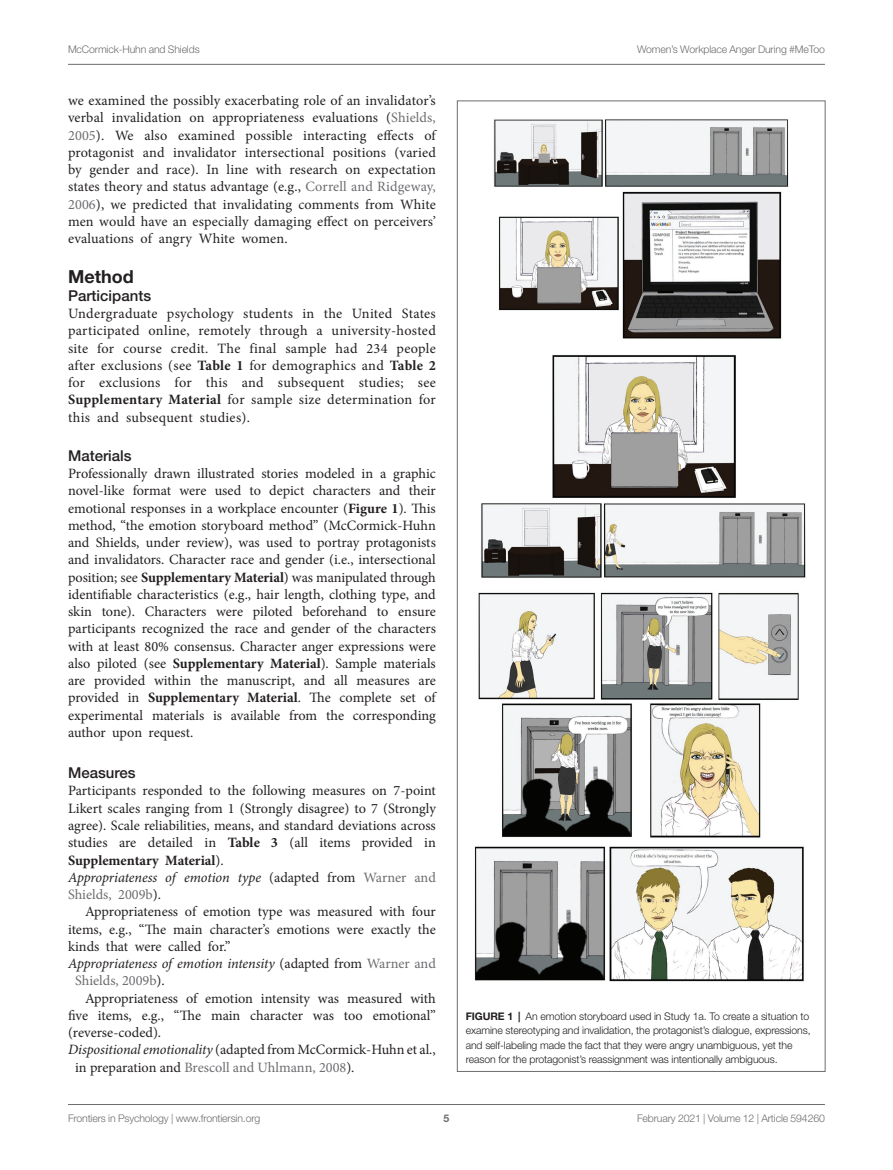
<style>
.page{position:relative;width:893px;height:1170px;background:#fff}
.page>*{position:absolute;margin:0;border:0;box-sizing:border-box;transform-origin:0 0}
.HEAD_2{font:700 18px "Helvetica Neue LT Std";color:#231f20}
.HEAD_3{font:500 15px "Helvetica Neue LT Std";color:#231f20}
.HEAD_3_after_HEAD_2{font:500 15px "Helvetica Neue LT Std";color:#231f20}
.TEXT_FLUSH{font:14.25px/17.2px "Minion Pro";color:#231f20;text-align:justify}
.TEXT{font:14.25px/17.2px "Minion Pro";color:#231f20;text-align:justify}
.UL_MID{font:14.25px/17.2px "Minion Pro";color:#231f20}
.UL_MID-2{font:italic 14.25px/17.2px "Minion Pro";letter-spacing:-.01em;color:#231f20}
.TEXT_FLUSH-2{font:italic 14.25px/17.2px "Minion Pro";letter-spacing:-.01em;color:#231f20}
.FIG_LEG{font:300 10.5px/14.2px "Helvetica Neue LT Std";letter-spacing:-.01em;color:#231f20}
.t1{font:300 10.5px "Helvetica Neue LT Std";letter-spacing:-.015em;color:#6c6d70}
.t2{font:700 10.5px "Helvetica Neue LT Std";color:#6c6d70}
.s1{color:#6c6d70}
.s2{font-weight:700}
.s3{font-style:normal}
.s4{font-style:normal;color:#6c6d70}
.s5{font-style:italic}
</style>
<div class="page">
<hr style="left:68px;top:64px;width:757px;height:1px;background:#6c6d70">
<hr style="left:68px;top:1104px;width:757px;height:1px;background:#6c6d70">
<img style="left:474px;top:119px;width:332px;height:863px">
<p class="t1" style="left:68px;top:42px;width:133px">McCormick-Huhn and Shields</p>
<p class="t1" style="left:637px;top:42px;width:189px">Women’s Workplace Anger During #MeToo</p>
<p class="TEXT_FLUSH" style="left:68px;top:92px;width:369px">we examined the possibly exacerbating role of an invalidator’s verbal invalidation on appropriateness evaluations (<span class="s1">Shields, 2005</span>). We also examined possible interacting effects of protagonist and invalidator intersectional positions (varied by gender and race). In line with research on expectation states theory and status advantage (e.g., <span class="s1">Correll and Ridgeway, 2006</span>), we predicted that invalidating comments from White men would have an especially damaging effect on perceivers’ evaluations of angry White women.</p>
<p class="HEAD_2" style="left:68px;top:265px;width:67px">Method</p>
<p class="HEAD_3_after_HEAD_2" style="left:68px;top:286px;width:85px">Participants</p>
<p class="TEXT_FLUSH" style="left:68px;top:305px;width:369px">Undergraduate psychology students in the United States participated online, remotely through a university-hosted site for course credit. The final sample had 234 people after exclusions (see <span class="s2">Table 1</span> for demographics and <span class="s2">Table 2 </span>for exclusions for this and subsequent studies; see <span class="s2">Supplementary Material</span> for sample size determination for this and subsequent studies).</p>
<p class="HEAD_3" style="left:68px;top:446px;width:65px">Materials</p>
<p class="TEXT_FLUSH" style="left:68px;top:465px;width:369px">Professionally drawn illustrated stories modeled in a graphic novel-like format were used to depict characters and their emotional responses in a workplace encounter (<span class="s2">Figure 1</span>). This method, “the emotion storyboard method” (McCormick-Huhn and Shields, under review), was used to portray protagonists and invalidators. Character race and gender (i.e., intersectional position; see <span class="s2">Supplementary Material</span>) was manipulated through identifiable characteristics (e.g., hair length, clothing type, and skin tone). Characters were piloted beforehand to ensure participants recognized the race and gender of the characters with at least 80% consensus. Character anger expressions were also piloted (see <span class="s2">Supplementary Material</span>). Sample materials are provided within the manuscript, and all measures are provided in <span class="s2">Supplementary Material</span>. The complete set of experimental materials is available from the corresponding author upon request.</p>
<p class="HEAD_3" style="left:68px;top:763px;width:69px">Measures</p>
<p class="TEXT_FLUSH" style="left:68px;top:782px;width:369px">Participants responded to the following measures on 7-point Likert scales ranging from 1 (Strongly disagree) to 7 (Strongly agree). Scale reliabilities, means, and standard deviations across studies are detailed in <span class="s2">Table 3</span> (all items provided in <span class="s2">Supplementary Material</span>).</p>
<p class="TEXT_FLUSH-2" style="left:68px;top:869px;width:369px">Appropriateness of emotion type <span class="s3">(adapted from</span> <span class="s4">Warner and<br>Shields, 2009b</span><span class="s3">).</span></p>
<p class="TEXT" style="left:68px;top:903px;width:369px;text-indent:17px">Appropriateness of emotion type was measured with four items, e.g., “The main character’s emotions were exactly the kinds that were called for.”</p>
<p class="UL_MID-2" style="left:75px;top:955px;width:362px;text-indent:-7px">Appropriateness of emotion intensity <span class="s3">(adapted from</span> <span class="s4">Warner and<br>Shields, 2009b</span><span class="s3">).</span></p>
<p class="TEXT" style="left:68px;top:989px;width:369px;text-indent:17px">Appropriateness of emotion intensity was measured with five items, e.g., “The main character was too emotional” (reverse-coded).</p>
<p class="UL_MID" style="left:75px;top:1041px;width:362px;text-indent:-7px"><span class="s5">Dispositional emotionality</span> (adapted from McCormick-Huhn et al., in preparation and <span class="s1">Brescoll and Uhlmann, 2008</span>).</p>
<p class="FIG_LEG" style="left:466px;top:1009px;width:346px"><span class="s2">FIGURE 1 |</span> An emotion storyboard used in Study 1a. To create a situation to examine stereotyping and invalidation, the protagonist’s dialogue, expressions, and self-labeling made the fact that they were angry unambiguous, yet the reason for the protagonist’s reassignment was intentionally ambiguous.</p>
<p class="t1" style="left:68px;top:1111px;width:194px">Frontiers in Psychology | www.frontiersin.org</p>
<p class="t2" style="left:444px;top:1111px;width:7px">5</p>
<p class="t1" style="left:637px;top:1111px;width:189px">February 2021 | Volume 12 | Article 594260</p>
</div>
